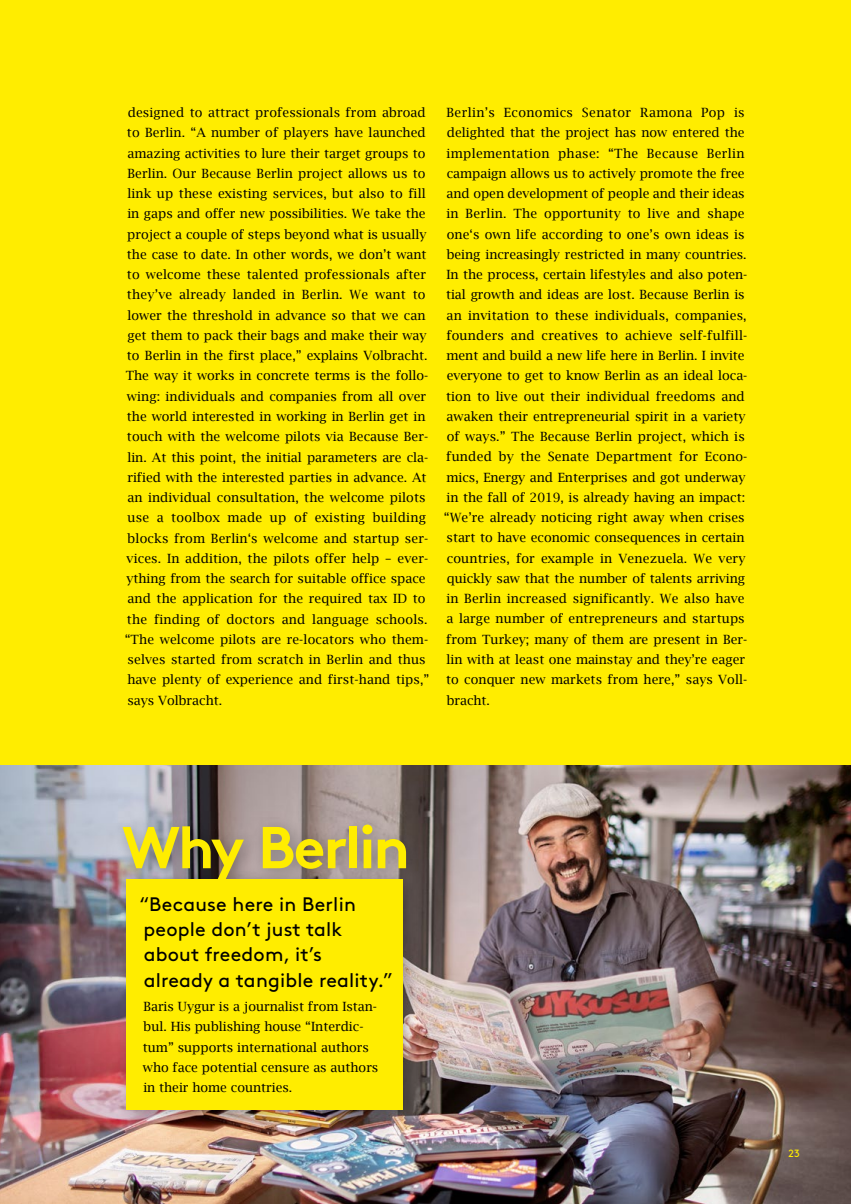
<style>
.page{position:relative;width:851px;height:1204px;background:#fff}
.page>*{position:absolute;margin:0;border:0;box-sizing:border-box;transform-origin:0 0}
.t1{font:700 58.95px "Brown";letter-spacing:-.04em;color:#ffed00}
.t2{font:19.5px/25.3px "Brown";letter-spacing:.01em;color:#000}
.t3{font:12.75px/20.2px "Lucida Bright";letter-spacing:.005em;color:#000}
.t4{font:10.5px "Brown";color:#ffed00}
</style>
<div class="page">
<div style="left:0;top:0;width:850px;height:1203px;background:#ffed00"></div>
<img style="left:0;top:765px;width:850px;height:438px">
<div style="left:113px;top:814px;width:310px;height:311px;background:#000;opacity:.3"></div>
<div style="left:126px;top:878px;width:277px;height:231px;background:#ffed00"></div>
<p class="t3" style="left:125px;top:102px;width:306px">designed to attract professionals from abroad to Berlin. “A number of players have launched amazing activities to lure their target groups to Berlin. Our Because Berlin project allows us to link up these existing services, but also to fill in gaps and offer new possibilities. We take the project a couple of steps beyond what is usually the case to date. In other words, we don’t want to welcome these talented professionals after they’ve already landed in Berlin. We want to lower the threshold in advance so that we can get them to pack their bags and make their way to Berlin in the first place,” explains Volbracht.<br>The way it works in concrete terms is the follo&shy;wing: individuals and companies from all over the world interested in working in Berlin get in touch with the welcome pilots via Because Ber&shy;lin. At this point, the initial parameters are cla&shy;rified with the interested parties in advance. At an individual consultation, the welcome pilots use a toolbox made up of existing building blocks from Berlin‘s welcome and startup ser&shy;vices. In addition, the pilots offer help – ever&shy;ything from the search for suitable office space and the application for the required tax ID to the finding of doctors and language schools. “The welcome pilots are re-locators who them&shy;selves started from scratch in Berlin and thus have plenty of experience and first-hand tips,” says Volbracht.</p>
<p class="t3" style="left:443px;top:102px;width:305px">Berlin’s Economics Senator Ramona Pop is delighted that the project has now entered the implementation phase: “The Because Berlin campaign allows us to actively promote the free and open development of people and their ideas in Berlin. The opportunity to live and shape one‘s own life according to one’s own ideas is being increasingly restricted in many countries.<br>In the process, certain lifestyles and also poten&shy;tial growth and ideas are lost. Because Berlin is an invitation to these individuals, companies, founders and creatives to achieve self-fulfill&shy;ment and build a new life here in Berlin. I invite everyone to get to know Berlin as an ideal loca&shy;tion to live out their individual freedoms and awaken their entrepreneurial spirit in a variety of ways.” The Because Berlin project, which is funded by the Senate Department for Econo&shy;mics, Energy and Enterprises and got underway in the fall of 2019, is already having an impact: “We’re already noticing right away when crises start to have economic consequences in certain countries, for example in Venezuela. We very quickly saw that the number of talents arriving in Berlin increased significantly. We also have a large number of entrepreneurs and startups from Turkey; many of them are present in Ber&shy;lin with at least one mainstay and they’re eager to conquer new markets from here,” says Voll&shy;bracht.</p>
<h1 class="t1" style="left:122px;top:799px;width:289px">Why Berlin</h1>
<h2 class="t2" style="left:139px;top:889px;width:255px">“Because here in Berlin people don’t just talk about freedom, it’s<br>already a tangible reality.”</h2>
<p class="t3" style="left:143px;top:996px;width:237px">Baris Uygur is a journalist from Istan&shy;bul. His publishing house “Interdic&shy;tum” supports international authors who face potential censure as authors in their home countries.</p>
<p class="t4" style="left:788px;top:1144px;width:13px">23</p>
</div>
